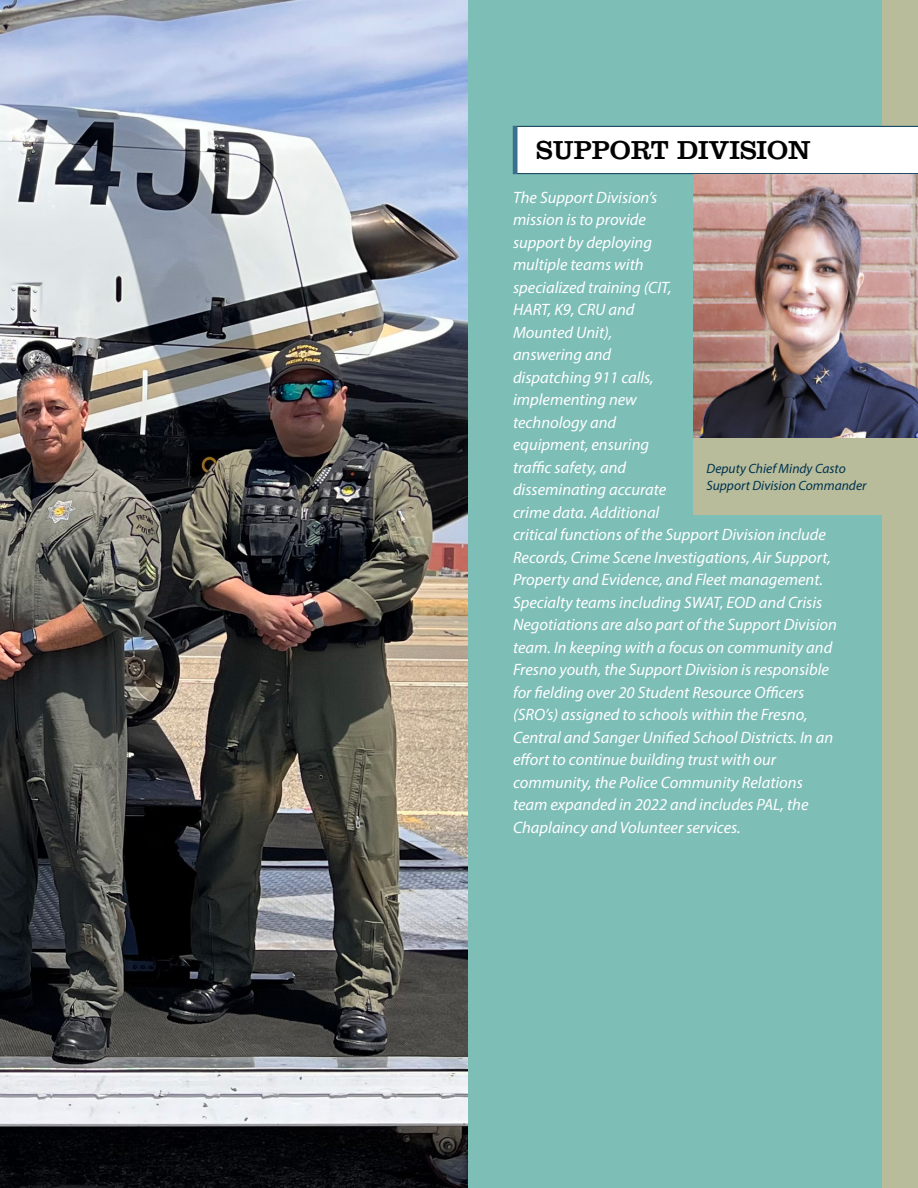
<style>
.page{position:relative;width:918px;height:1188px;background:#fff}
.page>*{position:absolute;margin:0;border:0;box-sizing:border-box;transform-origin:0 0}
.SecDesc__Myraid_MM_S{font:27px "Clarendon";color:#000}
.Sidebar_text{font:italic 16.5px/22.5px "Myriad Pro";color:#fff}
.PhotoCap_MyriadMM_BD{font:italic 13.5px "Myriad Pro";color:#00334e}
</style>
<div class="page">
<div style="left:468px;top:0;width:414px;height:1188px;background:#7dbeb7"></div>
<img style="left:0;top:0;width:468px;height:1188px">
<div style="left:882px;top:0;width:36px;height:1188px;background:#b8bc9b"></div>
<div style="left:518px;top:126px;width:400px;height:48px;background:#fff"></div>
<div style="left:513px;top:126px;width:5px;height:48px;background:#3b6e8f"></div>
<img style="left:693px;top:174px;width:225px;height:264px">
<div style="left:693px;top:438px;width:225px;height:77px;background:#b8bc9b"></div>
<p class="SecDesc__Myraid_MM_S" style="left:536px;top:134px;width:276px">SUPPORT DIVISION</p>
<p class="Sidebar_text" style="left:513px;top:186px;width:325px">The Support Division’s<br>mission is to provide<br>support by deploying<br>multiple teams with<br>specialized training (CIT,<br>HART, K9, CRU and<br>Mounted Unit),<br>answering and<br>dispatching 911 calls,<br>implementing new<br>technology and<br>equipment, ensuring<br>traffic safety, and<br>disseminating accurate<br>crime data. Additional<br>critical functions of the Support Division include Records, Crime Scene Investigations, Air Support, Property and Evidence, and Fleet management.<br>Specialty teams including SWAT, EOD and Crisis Negotiations are also part of the Support Division team. In keeping with a focus on community and Fresno youth, the Support Division is responsible for fielding over 20 Student Resource Officers (SRO’s) assigned to schools within the Fresno, Central and Sanger Unified School Districts. In an effort to continue building trust with our community, the Police Community Relations team expanded in 2022 and includes PAL, the Chaplaincy and Volunteer services.</p>
<p class="PhotoCap_MyriadMM_BD" style="left:706px;top:460px;width:141px">Deputy Chief Mindy Casto</p>
<p class="PhotoCap_MyriadMM_BD" style="left:706px;top:477px;width:161px">Support Division Commander</p>
</div>
